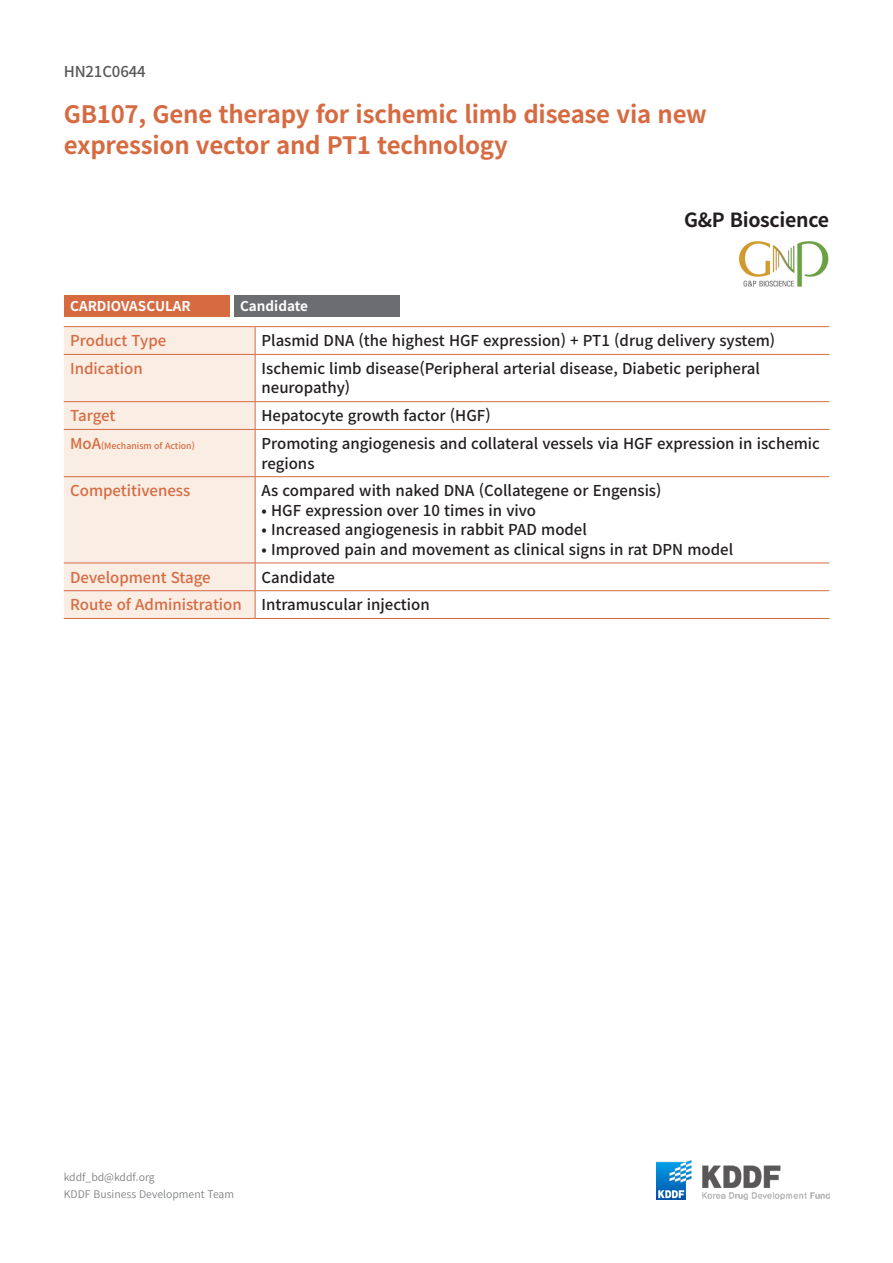
<style>
.page{position:relative;width:893px;height:1263px;background:#fff}
.page>*{position:absolute;margin:0;border:0;box-sizing:border-box;transform-origin:0 0}
._5_제목{font:700 24px/31.5px "Noto Sans CJ Kkr";letter-spacing:-.01em;color:#d66b42}
._3_기관명{font:700 19.5px "Noto Sans CJ Kkr";letter-spacing:-.015em;color:#231f20}
._7_표_내용{font:500 15px/19.5px "Noto Sans CJ Kkr";color:#231f20}
._6_표제{font:500 15px "Noto Sans CJ Kkr";color:#d66b42}
._0_코드{font:500 15px "Noto Sans CJ Kkr";letter-spacing:-.01em;color:#57585a}
._1_질환명{font:700 13.5px "Noto Sans CJ Kkr";color:#fff}
._2_스테이지{font:700 13.5px "Noto Sans CJ Kkr";color:#fff}
.t1{font:600 10.5px/16.5px "Noto Sans CJ Kkr";color:#808285}
._6_표제-2{font:500 8.7px "Noto Sans CJ Kkr";color:#d66b42}
.s1{font-size:15px}
</style>
<div class="page">
<img style="left:656px;top:1161px;width:173px;height:38px">
<div style="left:64px;top:327px;width:191px;height:291px;background:#f9ede4"></div>
<hr style="left:64px;top:326px;width:191px;height:1px;background:#d66b42">
<hr style="left:255px;top:326px;width:574px;height:1px;background:#d66b42">
<hr style="left:64px;top:354px;width:191px;height:1px;background:#d66b42">
<hr style="left:255px;top:354px;width:574px;height:1px;background:#d66b42">
<hr style="left:64px;top:401px;width:191px;height:1px;background:#d66b42">
<hr style="left:255px;top:401px;width:574px;height:1px;background:#d66b42">
<hr style="left:64px;top:429px;width:191px;height:1px;background:#d66b42">
<hr style="left:255px;top:429px;width:574px;height:1px;background:#d66b42">
<hr style="left:64px;top:476px;width:191px;height:1px;background:#d66b42">
<hr style="left:255px;top:476px;width:574px;height:1px;background:#d66b42">
<hr style="left:64px;top:563px;width:191px;height:1px;background:#d66b42">
<hr style="left:255px;top:563px;width:574px;height:1px;background:#d66b42">
<hr style="left:64px;top:590px;width:191px;height:1px;background:#d66b42">
<hr style="left:255px;top:590px;width:574px;height:1px;background:#d66b42">
<svg style="left:255px;top:327px;width:1px;height:27px"></svg>
<hr style="left:255px;top:355px;width:1px;height:46px;background:#d66b42">
<svg style="left:255px;top:402px;width:1px;height:27px"></svg>
<hr style="left:255px;top:430px;width:1px;height:46px;background:#d66b42">
<hr style="left:255px;top:477px;width:1px;height:86px;background:#d66b42">
<svg style="left:255px;top:563px;width:1px;height:55px"></svg>
<hr style="left:64px;top:618px;width:191px;height:1px;background:#d66b42">
<hr style="left:255px;top:618px;width:574px;height:1px;background:#d66b42">
<div style="left:64px;top:295px;width:166px;height:22px;background:#d66b42"></div>
<div style="left:234px;top:295px;width:165px;height:22px;background:#6c6d70"></div>
<img style="left:738px;top:241px;width:91px;height:46px">
<p class="_0_코드" style="left:64px;top:63px;width:83px">HN21C0644</p>
<p class="_5_제목" style="left:64px;top:99px;width:645px">GB107, Gene therapy for ischemic limb disease via new expression vector and PT1 technology</p>
<p class="_1_질환명" style="left:70px;top:298px;width:122px">CARDIOVASCULAR</p>
<p class="_2_스테이지" style="left:240px;top:298px;width:69px">Candidate</p>
<p class="_3_기관명" style="left:684px;top:209px;width:147px">G&amp;P Bioscience</p>
<p class="_6_표제" style="left:70px;top:332px;width:98px">Product Type</p>
<p class="_7_표_내용" style="left:261px;top:331px;width:515px">Plasmid DNA (the highest HGF expression) + PT1 (drug delivery system)</p>
<p class="_6_표제" style="left:70px;top:360px;width:74px">Indication</p>
<p class="_7_표_내용" style="left:261px;top:359px;width:500px">Ischemic limb disease(Peripheral arterial disease, Diabetic peripheral neuropathy)</p>
<p class="_6_표제" style="left:70px;top:407px;width:47px">Target</p>
<p class="_7_표_내용" style="left:261px;top:406px;width:231px">Hepatocyte growth factor (HGF)</p>
<p class="_6_표제-2" style="left:70px;top:440px;width:126px"><span class="s1">MoA</span>(Mechanism of Action)</p>
<p class="_7_표_내용" style="left:261px;top:434px;width:560px">Promoting angiogenesis and collateral vessels via HGF expression in ischemic regions</p>
<p class="_6_표제" style="left:70px;top:482px;width:122px">Competitiveness</p>
<p class="_7_표_내용" style="left:261px;top:481px;width:401px">As compared with naked DNA (Collategene or Engensis)</p>
<p class="_7_표_내용" style="left:261px;top:501px;width:276px">• HGF expression over 10 times in vivo</p>
<p class="_7_표_내용" style="left:261px;top:520px;width:327px">• Increased angiogenesis in rabbit PAD model</p>
<p class="_7_표_내용" style="left:261px;top:540px;width:473px">• Improved pain and movement as clinical signs in rat DPN model</p>
<p class="_6_표제" style="left:70px;top:569px;width:142px">Development Stage</p>
<p class="_7_표_내용" style="left:261px;top:568px;width:75px">Candidate</p>
<p class="_6_표제" style="left:70px;top:596px;width:173px">Route of Administration</p>
<p class="_7_표_내용" style="left:261px;top:595px;width:170px">Intramuscular injection</p>
<p class="t1" style="left:64px;top:1169px;width:172px">kddf_bd@kddf.org<br>KDDF Business Development Team</p>
</div>
